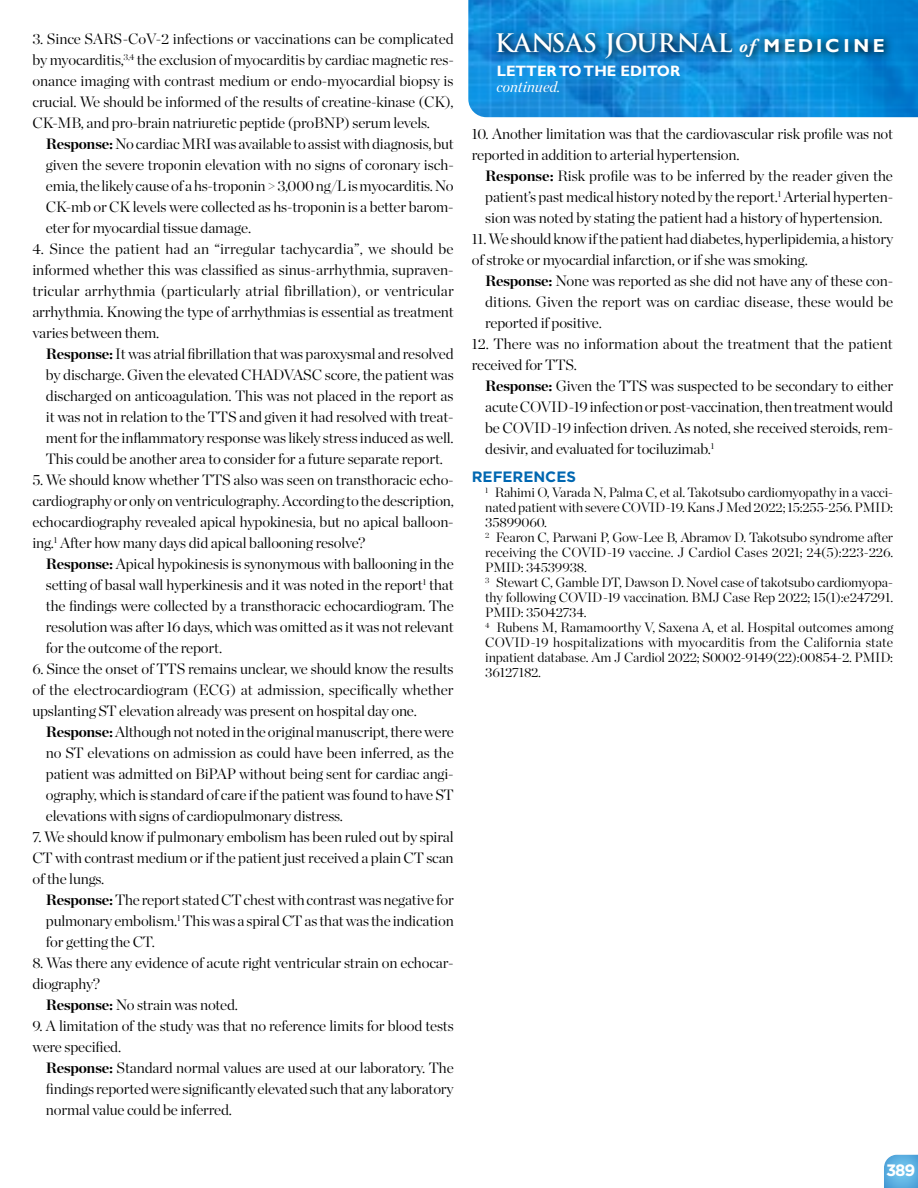
<style>
.page{position:relative;width:918px;height:1188px;background:#fff}
.page>*{position:absolute;margin:0;border:0;box-sizing:border-box;transform-origin:0 0}
.t1{font:700 24.9px "Trajan Pro";color:#fff}
.t2{font:700 16.5px "Gotham";color:#fff}
.t3{font:300 15px/21px "Chronicle Display";letter-spacing:-.01em;color:#000;text-align:justify}
.t4{font:700 15px "Gill Sans";color:#fff}
.t5{font:italic 15px "Chronicle Display";color:#fff}
.t6{font:700 15px "Gotham";color:#0067b1}
.t7{font:300 13.5px/15px "Chronicle Display";letter-spacing:-.01em;color:#000}
.s1{font-weight:700}
.s2{font-family:"Adobe Garamond Pro";font-style:italic;font-size:18.75px}
.s3{font-family:"Gill Sans";font-size:18.75px}
</style>
<div class="page">
<img style="left:468px;top:0;width:450px;height:117px">
<svg style="left:492px;top:27px;width:402px;height:41px;background:#0f7abd"></svg>
<svg style="left:884px;top:1154px;width:34px;height:34px"></svg>
<p class="t3" style="left:32px;top:28px;width:423px">3. Since SARS-CoV-2 infections or vaccinations can be complicated by myocarditis,<sup>3,4</sup> the exclusion of myocarditis by cardiac magnetic res&shy;onance imaging with contrast medium or endo-myocardial biopsy is crucial. We should be informed of the results of creatine-kinase (CK), CK-MB, and pro-brain natriuretic peptide (proBNP) serum levels.</p>
<p class="t3" style="left:46px;top:133px;width:409px"><span class="s1">Response:</span> No cardiac MRI was available to assist with diagnosis, but given the severe troponin elevation with no signs of coronary isch&shy;emia, the likely cause of a hs-troponin &gt; 3,000 ng/L is myocarditis. No CK-mb or CK levels were collected as hs-troponin is a better barom&shy;eter for myocardial tissue damage.</p>
<p class="t3" style="left:32px;top:238px;width:423px">4. Since the patient had an “irregular tachycardia”, we should be informed whether this was classified as sinus-arrhythmia, supraven&shy;tricular arrhythmia (particularly atrial fibrillation), or ventricular arrhythmia. Knowing the type of arrhythmias is essential as treatment varies between them.</p>
<p class="t3" style="left:46px;top:343px;width:409px"><span class="s1">Response:</span> It was atrial fibrillation that was paroxysmal and resolved by discharge. Given the elevated CHADVASC score, the patient was discharged on anticoagulation. This was not placed in the report as it was not in relation to the TTS and given it had resolved with treat&shy;ment for the inflammatory response was likely stress induced as well.<br>This could be another area to consider for a future separate report.</p>
<p class="t3" style="left:32px;top:469px;width:423px">5. We should know whether TTS also was seen on transthoracic echo&shy;cardiography or only on ventriculography. According to the description, echocardiography revealed apical hypokinesia, but no apical balloon&shy;ing.<sup>1</sup> After how many days did apical ballooning resolve?</p>
<p class="t3" style="left:46px;top:553px;width:409px"><span class="s1">Response:</span> Apical hypokinesis is synonymous with ballooning in the setting of basal wall hyperkinesis and it was noted in the report<sup>1</sup> that the findings were collected by a transthoracic echocardiogram. The resolution was after 16 days, which was omitted as it was not relevant for the outcome of the report.</p>
<p class="t3" style="left:32px;top:658px;width:423px">6. Since the onset of TTS remains unclear, we should know the results of the electrocardiogram (ECG) at admission, specifically whether upslanting ST elevation already was present on hospital day one.</p>
<p class="t3" style="left:46px;top:721px;width:409px"><span class="s1">Response:</span> Although not noted in the original manuscript, there were no ST elevations on admission as could have been inferred, as the patient was admitted on BiPAP without being sent for cardiac angi&shy;ography, which is standard of care if the patient was found to have ST elevations with signs of cardiopulmonary distress.</p>
<p class="t3" style="left:32px;top:826px;width:423px">7. We should know if pulmonary embolism has been ruled out by spiral CT with contrast medium or if the patient just received a plain CT scan of the lungs.</p>
<p class="t3" style="left:46px;top:889px;width:409px"><span class="s1">Response:</span> The report stated CT chest with contrast was negative for pulmonary embolism.<sup>1</sup> This was a spiral CT as that was the indication for getting the CT.</p>
<p class="t3" style="left:32px;top:952px;width:423px">8. Was there any evidence of acute right ventricular strain on echocar-</p>
<p class="t3" style="left:32px;top:973px;width:69px">diography?</p>
<p class="t3" style="left:46px;top:994px;width:194px"><span class="s1">Response:</span> No strain was noted.</p>
<p class="t3" style="left:32px;top:1015px;width:423px">9. A limitation of the study was that no reference limits for blood tests were specified.</p>
<p class="t3" style="left:46px;top:1057px;width:409px"><span class="s1">Response:</span> Standard normal values are used at our laboratory. The findings reported were significantly elevated such that any laboratory normal value could be inferred.</p>
<h1 class="t1" style="left:495px;top:28px;width:391px">KANSAS JOURNAL <span class="s2">of</span> <span class="s3">M EDIC I N E</span></h1>
<p class="t4" style="left:497px;top:62px;width:185px">LETTER TO THE EDITOR</p>
<p class="t5" style="left:497px;top:75px;width:65px">continued.</p>
<p class="t3" style="left:472px;top:122px;width:423px">10. Another limitation was that the cardiovascular risk profile was not reported in addition to arterial hypertension.</p>
<p class="t3" style="left:485px;top:164px;width:409px"><span class="s1">Response:</span> Risk profile was to be inferred by the reader given the patient’s past medical history noted by the report.<sup>1</sup> Arterial hyperten&shy;sion was noted by stating the patient had a history of hypertension.</p>
<p class="t3" style="left:472px;top:227px;width:423px">11. We should know if the patient had diabetes, hyperlipidemia, a history of stroke or myocardial infarction, or if she was smoking.</p>
<p class="t3" style="left:485px;top:269px;width:409px"><span class="s1">Response:</span> None was reported as she did not have any of these con&shy;ditions. Given the report was on cardiac disease, these would be reported if positive.</p>
<p class="t3" style="left:472px;top:332px;width:423px">12. There was no information about the treatment that the patient received for TTS.</p>
<p class="t3" style="left:485px;top:374px;width:409px"><span class="s1">Response:</span> Given the TTS was suspected to be secondary to either acute COVID-19 infection or post-vaccination, then treatment would be COVID-19 infection driven. As noted, she received steroids, rem&shy;desivir, and evaluated for tociluzimab.<sup>1</sup></p>
<p class="t6" style="left:472px;top:467px;width:106px">REFERENCES</p>
<p class="t7" style="left:485px;top:484px;width:410px"><sup>1</sup> Rahimi O, Varada N, Palma C, et al. Takotsubo cardiomyopathy in a vacci&shy;nated patient with severe COVID-19. Kans J Med 2022; 15:255-256. PMID:<br>35899060.<br><sup>2</sup> Fearon C, Parwani P, Gow-Lee B, Abramov D. Takotsubo syndrome after receiving the COVID-19 vaccine. J Cardiol Cases 2021; 24(5):223-226.<br>PMID: 34539938.<br><sup>3</sup> Stewart C, Gamble DT, Dawson D. Novel case of takotsubo cardiomyopa&shy;thy following COVID-19 vaccination. BMJ Case Rep 2022; 15(1):e247291.<br>PMID: 35042734.<br><sup>4</sup> Rubens M, Ramamoorthy V, Saxena A, et al. Hospital outcomes among COVID-19 hospitalizations with myocarditis from the California state inpatient database. Am J Cardiol 2022; S0002-9149(22):00854-2. PMID:<br>36127182.</p>
<p class="t2" style="left:886px;top:1159px;width:31px">389</p>
</div>
